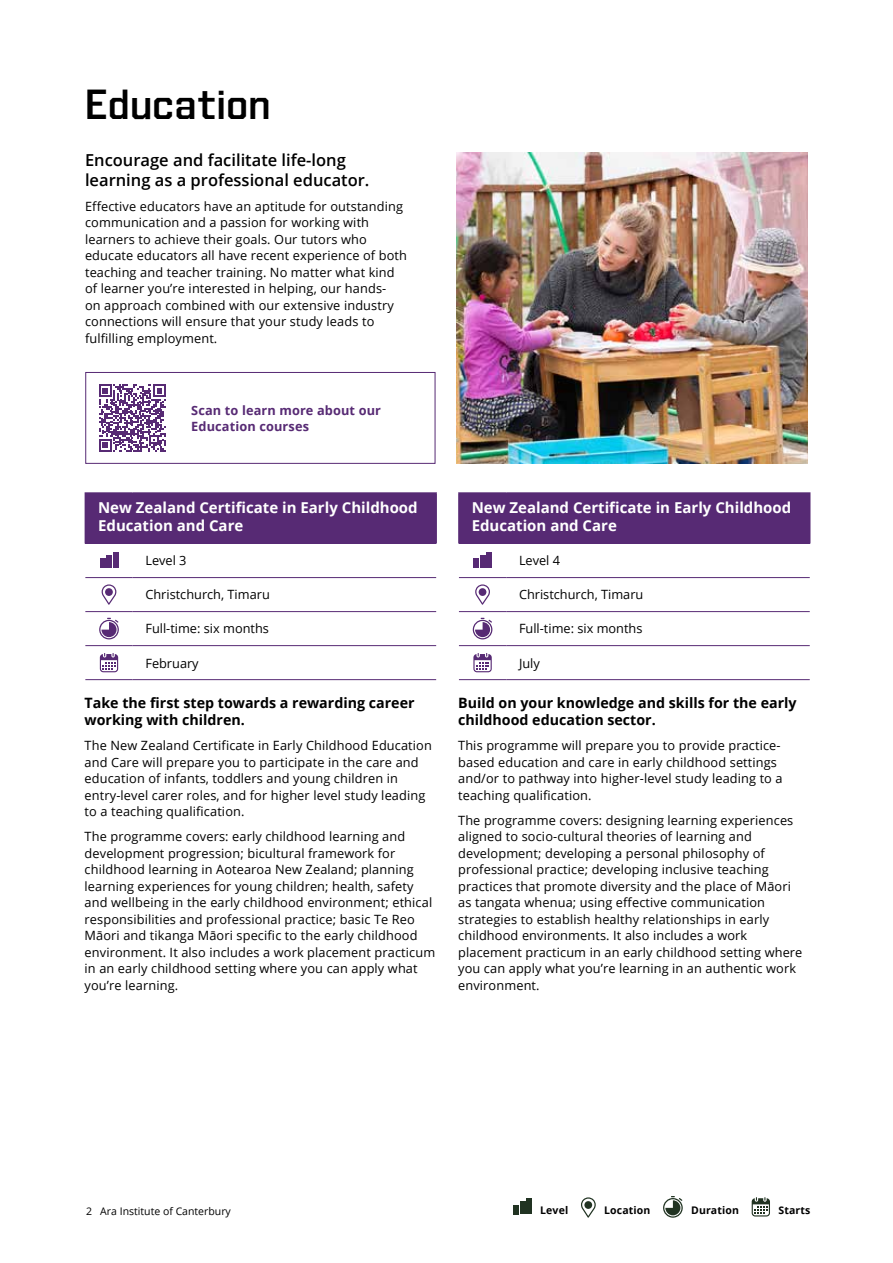
<style>
.page{position:relative;width:893px;height:1263px;background:#fff}
.page>*{position:absolute;margin:0;border:0;box-sizing:border-box;transform-origin:0 0}
.t1{font:42px "Beachwood Variable";letter-spacing:.015em;color:#000}
.t2{font:600 16.5px/19.8px "Open Sans";color:#000}
.t3{font:700 15px/18px "Open Sans";color:#fff}
.t4{font:700 14.25px/17.1px "Open Sans";color:#000}
.t5{font:12.75px/16.5px "Open Sans";letter-spacing:.01em;color:#000}
.t6{font:700 12.75px/16.5px "Open Sans";letter-spacing:.01em;color:#572a74}
.t7{font:10.5px "Open Sans";color:#000}
.t8{font:700 10.5px "Open Sans";letter-spacing:.01em;color:#000}
</style>
<div class="page">
<div style="left:513px;top:1205px;width:6px;height:9px;background:#213322"></div>
<div style="left:520px;top:1201px;width:5px;height:13px;background:#213322"></div>
<div style="left:526px;top:1198px;width:6px;height:16px;background:#213322"></div>
<svg style="left:663px;top:1196px;width:20px;height:22px"></svg>
<svg style="left:752px;top:1197px;width:18px;height:19px"></svg>
<svg style="left:581px;top:1197px;width:15px;height:21px"></svg>
<img style="left:456px;top:153px;width:352px;height:311px">
<div style="left:85px;top:493px;width:351px;height:50px;background:#572a74"></div>
<hr style="left:85px;top:492px;width:48px;height:1px;background:#572a74">
<hr style="left:133px;top:492px;width:304px;height:1px;background:#572a74">
<hr style="left:435px;top:493px;width:2px;height:50px;background:#572a74">
<hr style="left:85px;top:577px;width:48px;height:1px;background:#572a74">
<hr style="left:133px;top:577px;width:303px;height:1px;background:#572a74">
<hr style="left:85px;top:611px;width:48px;height:1px;background:#572a74">
<hr style="left:133px;top:611px;width:303px;height:1px;background:#572a74">
<hr style="left:85px;top:645px;width:48px;height:1px;background:#572a74">
<hr style="left:85px;top:679px;width:48px;height:1px;background:#572a74">
<hr style="left:133px;top:645px;width:303px;height:1px;background:#572a74">
<hr style="left:133px;top:679px;width:303px;height:1px;background:#572a74">
<div style="left:100px;top:559px;width:5px;height:9px;background:#572a74"></div>
<div style="left:106px;top:555px;width:6px;height:13px;background:#572a74"></div>
<div style="left:113px;top:552px;width:5px;height:16px;background:#572a74"></div>
<svg style="left:102px;top:584px;width:14px;height:21px"></svg>
<svg style="left:99px;top:618px;width:20px;height:21px"></svg>
<svg style="left:100px;top:653px;width:18px;height:19px"></svg>
<div style="left:459px;top:493px;width:351px;height:50px;background:#572a74"></div>
<hr style="left:458px;top:493px;width:2px;height:50px;background:#572a74">
<hr style="left:458px;top:492px;width:48px;height:1px;background:#572a74">
<hr style="left:506px;top:492px;width:304px;height:1px;background:#572a74">
<hr style="left:459px;top:577px;width:47px;height:1px;background:#572a74">
<hr style="left:506px;top:577px;width:304px;height:1px;background:#572a74">
<hr style="left:459px;top:611px;width:47px;height:1px;background:#572a74">
<hr style="left:506px;top:611px;width:304px;height:1px;background:#572a74">
<hr style="left:459px;top:645px;width:47px;height:1px;background:#572a74">
<hr style="left:459px;top:679px;width:47px;height:1px;background:#572a74">
<hr style="left:506px;top:645px;width:304px;height:1px;background:#572a74">
<hr style="left:506px;top:679px;width:304px;height:1px;background:#572a74">
<div style="left:473px;top:559px;width:6px;height:9px;background:#572a74"></div>
<div style="left:480px;top:555px;width:5px;height:13px;background:#572a74"></div>
<div style="left:486px;top:552px;width:6px;height:16px;background:#572a74"></div>
<svg style="left:475px;top:584px;width:15px;height:21px"></svg>
<svg style="left:473px;top:618px;width:19px;height:21px"></svg>
<svg style="left:473px;top:653px;width:19px;height:19px"></svg>
<div style="left:85px;top:372px;width:350px;height:92px;border:1px solid #572a74"></div>
<svg style="left:99px;top:384px;width:67px;height:67px"></svg>
<h1 class="t1" style="left:85px;top:76px;width:187px">Education</h1>
<p class="t2" style="left:85px;top:149px;width:286px">Encourage and facilitate life-long learning as a professional educator.</p>
<p class="t5" style="left:85px;top:197px;width:323px">Effective educators have an aptitude for outstanding communication and a passion for working with learners to achieve their goals. Our tutors who educate educators all have recent experience of both teaching and teacher training. No matter what kind of learner you’re interested in helping, our hands-<br>on approach combined with our extensive industry connections will ensure that your study leads to fulfilling employment.</p>
<p class="t6" style="left:191px;top:401px;width:191px">Scan to learn more about our<br>Education courses</p>
<p class="t3" style="left:98px;top:498px;width:321px">New Zealand Certificate in Early Childhood<br>Education and Care</p>
<p class="t5" style="left:145px;top:552px;width:43px">Level 3</p>
<p class="t5" style="left:145px;top:586px;width:126px">Christchurch, Timaru</p>
<p class="t5" style="left:145px;top:620px;width:125px">Full-time: six months</p>
<p class="t5" style="left:145px;top:654px;width:55px">February</p>
<p class="t4" style="left:85px;top:694px;width:331px">Take the first step towards a rewarding career working with children.</p>
<p class="t5" style="left:85px;top:737px;width:349px">The New Zealand Certificate in Early Childhood Education and Care will prepare you to participate in the care and education of infants, toddlers and young children in entry-level carer roles, and for higher level study leading to a teaching qualification.</p>
<p class="t5" style="left:85px;top:828px;width:352px">The programme covers: early childhood learning and development progression; bicultural framework for childhood learning in Aotearoa New Zealand; planning learning experiences for young children; health, safety and wellbeing in the early childhood environment; ethical responsibilities and professional practice; basic Te Reo Māori and tikanga Māori specific to the early childhood environment. It also includes a work placement practicum in an early childhood setting where you can apply what you’re learning.</p>
<p class="t3" style="left:472px;top:498px;width:321px">New Zealand Certificate in Early Childhood<br>Education and Care</p>
<p class="t5" style="left:519px;top:552px;width:43px">Level 4</p>
<p class="t5" style="left:519px;top:586px;width:126px">Christchurch, Timaru</p>
<p class="t5" style="left:519px;top:620px;width:125px">Full-time: six months</p>
<p class="t5" style="left:519px;top:654px;width:22px">July</p>
<p class="t4" style="left:458px;top:694px;width:340px">Build on your knowledge and skills for the early childhood education sector.</p>
<p class="t5" style="left:458px;top:737px;width:326px">This programme will prepare you to provide practice&shy;based education and care in early childhood settings and/or to pathway into higher-level study leading to a teaching qualification.</p>
<p class="t5" style="left:458px;top:812px;width:346px">The programme covers: designing learning experiences aligned to socio-cultural theories of learning and development; developing a personal philosophy of professional practice; developing inclusive teaching practices that promote diversity and the place of Māori as tangata whenua; using effective communication strategies to establish healthy relationships in early childhood environments. It also includes a work placement practicum in an early childhood setting where you can apply what you’re learning in an authentic work environment.</p>
<p class="t7" style="left:86px;top:1204px;width:152px">74 Ara Institute of Canterbury</p>
<p class="t8" style="left:540px;top:1203px;width:29px">Level</p>
<p class="t8" style="left:604px;top:1203px;width:48px">Location</p>
<p class="t8" style="left:691px;top:1203px;width:49px">Duration</p>
<p class="t8" style="left:778px;top:1203px;width:33px">Starts</p>
<p class="t7" style="left:86px;top:1204px;width:146px">2 Ara Insti ute of Canterbury</p>
</div>
